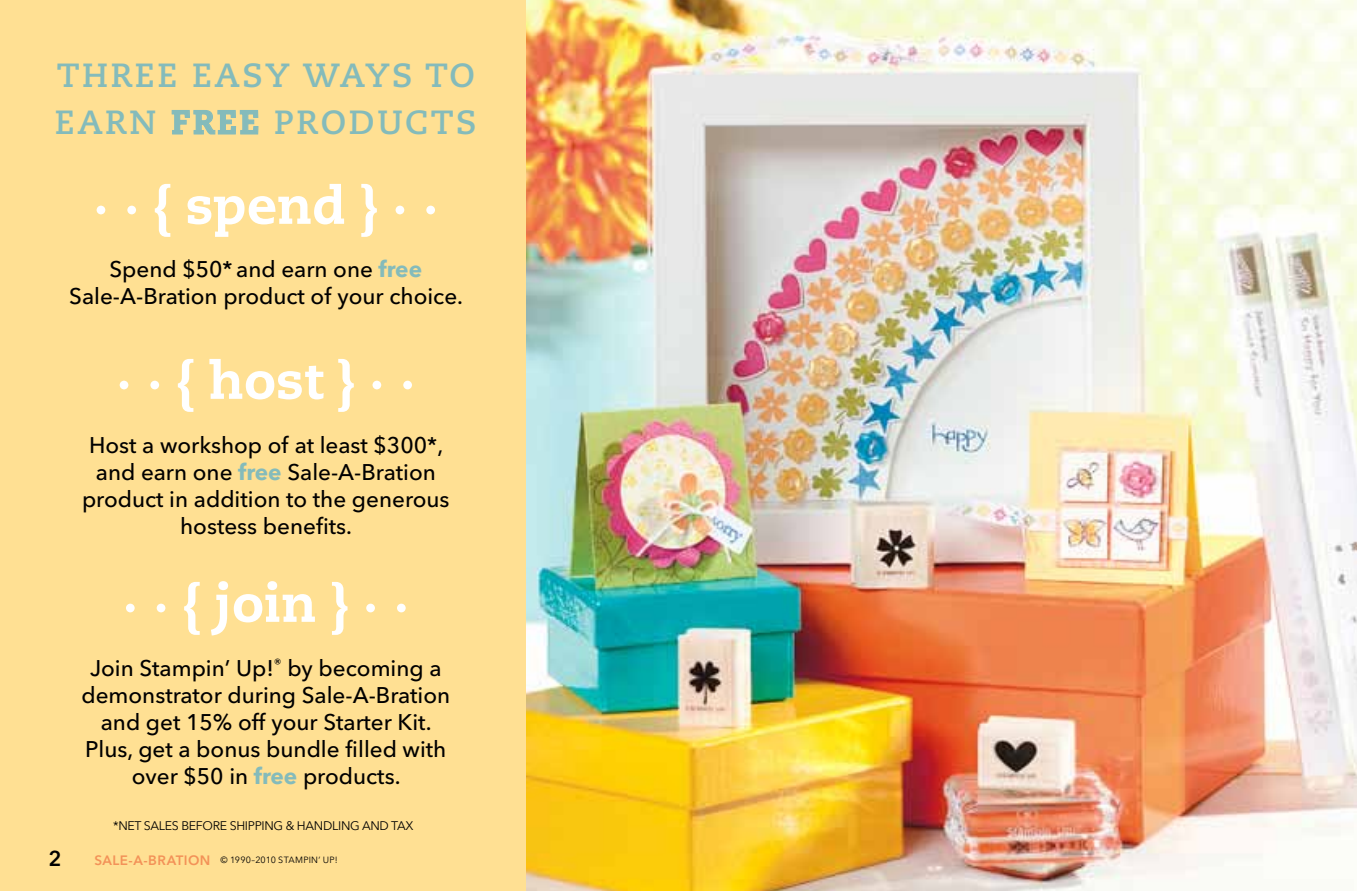
<style>
.page{position:relative;width:1357px;height:891px;background:#fff}
.page>*{position:absolute;margin:0;border:0;box-sizing:border-box;transform-origin:0 0}
.t1{font:800 51.98px "Caecilia";color:#fff}
.t2{font:700 33.52px/47.2px "Caecilia";letter-spacing:.075em;color:#84bbbb}
.t3{font:500 22.5px/27px "Avenir Next LT Pro";color:#000;text-align:center}
.t4{font:600 21.38px "Avenir Next LT Pro";color:#000}
.t5{font:12.38px "Avenir Next LT Pro";letter-spacing:-.025em;color:#000}
.t6{font:9px "Avenir Next LT Pro";letter-spacing:.025em;color:#000}
.s1{font-weight:800}
.s2{font-weight:700;color:#84bbbb}
.s3{font-weight:600;font-size:13.5px;color:#f39258}
</style>
<div class="page">
<div style="left:0;top:0;width:526px;height:891px;background:#ffe093"></div>
<img style="left:526px;top:0;width:831px;height:891px">
<svg style="left:171px;top:110px;width:88px;height:25px"></svg>
<h2 class="t2" style="left:55px;top:52px;width:421px">THREE EASY WAYS TO<br>EARN <span class="s1">free</span></h2>
<h2 class="t2" style="left:274px;top:99px;width:204px">PRODUCTS</h2>
<h1 class="t1" style="left:93px;top:173px;width:347px">· · { spend } · ·</h1>
<p class="t3" style="left:69px;top:255px;width:395px">Spend $50* and earn one <span class="s2">free<br></span>Sale-A-Bration product of your choice.</p>
<h1 class="t1" style="left:116px;top:348px;width:300px">· · { host } · ·</h1>
<p class="t3" style="left:82px;top:432px;width:369px">Host a workshop of at least $300*, and earn one <span class="s2">free</span> Sale-A-Bration product in addition to the generous hostess benefits.</p>
<h1 class="t1" style="left:123px;top:571px;width:288px">· · { join } · ·</h1>
<p class="t3" style="left:81px;top:654px;width:370px">Join Stampin’ Up!<sup>®</sup> by becoming a demonstrator during Sale-A-Bration and get 15% off your Starter Kit.<br>Plus, get a bonus bundle filled with over $50 in <span class="s2">free</span> products.</p>
<p class="t5" style="left:113px;top:819px;width:302px">*NET SALES BEFORE SHIPPING &amp; HAN DLING AN D TAX</p>
<p class="t4" style="left:49px;top:845px;width:15px">2</p>
<p class="t6" style="left:95px;top:854px;width:245px"><span class="s3">SALE-A-BRATION</span> © 1990–2010 STAMPIN ’ UP!</p>
</div>
